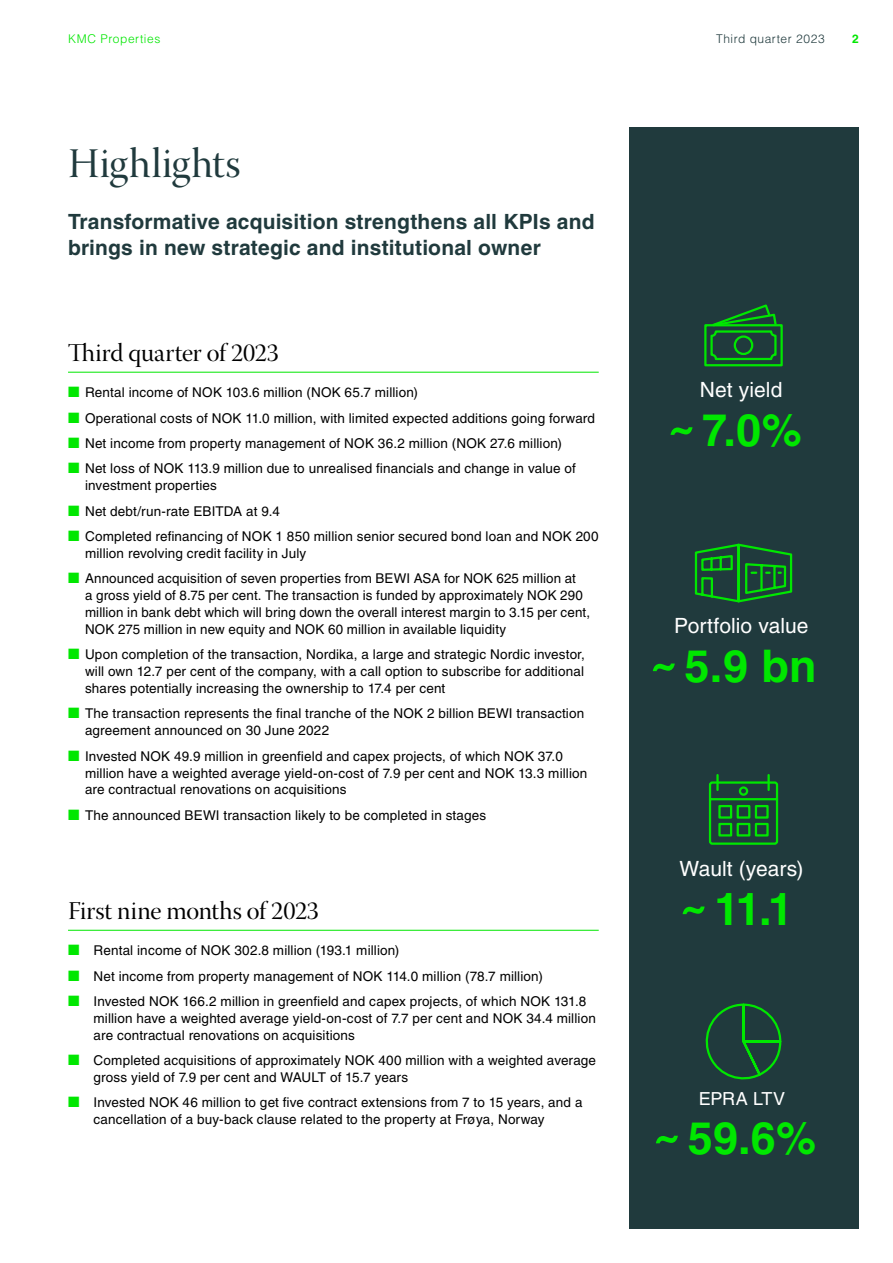
<style>
.page{position:relative;width:893px;height:1263px;background:#fff}
.page>*{position:absolute;margin:0;border:0;box-sizing:border-box;transform-origin:0 0}
.t1{font:700 45px "Helvetica LT Pro";color:#00e700}
.t2{font:42px "Warnock Pro Disp";letter-spacing:.01em;color:#203a3d}
.t3{font:25.5px "Warnock Pro Disp";letter-spacing:-.01em;color:#000}
.t4{font:700 21px/26.2px "Helvetica LT Pro";letter-spacing:.01em;color:#203a3d}
.t5{font:21px "Helvetica LT Pro";color:#fff}
.t6{font:18px "Helvetica LT Pro";letter-spacing:-.01em;color:#fff}
.t7{font:13.5px/16.8px "Helvetica LT Pro";letter-spacing:.01em;color:#000}
.t8{font:300 12px "Helvetica LT Pro";letter-spacing:.045em;color:#203a3d}
.t9{font:300 12px "Helvetica LT Pro";letter-spacing:.05em;color:#00e700}
.t10{font:700 12px "Helvetica LT Pro";color:#00e700}
.s1{color:#00e700}
.s2{font-size:60px}
</style>
<div class="page">
<div style="left:629px;top:128px;width:230px;height:1101px;background:#203a3d"></div>
<hr style="left:68px;top:372px;width:531px;height:1px;background:#00e700">
<hr style="left:68px;top:930px;width:531px;height:1px;background:#00e700">
<svg style="left:694px;top:543px;width:99px;height:60px"></svg>
<svg style="left:708px;top:781px;width:71px;height:64px"></svg>
<hr style="left:716px;top:775px;width:3px;height:15px;background:#00e700">
<hr style="left:767px;top:775px;width:3px;height:15px;background:#00e700">
<svg style="left:705px;top:1003px;width:77px;height:77px"></svg>
<div style="left:704px;top:324px;width:79px;height:42px;border:2px solid #00e700"></div>
<svg style="left:710px;top:304px;width:68px;height:23px"></svg>
<div style="left:710px;top:330px;width:67px;height:30px;border:2px solid #00e700;border-radius:4px"></div>
<div style="left:734px;top:335px;width:19px;height:20px;border:2px solid #00e700;border-radius:50%"></div>
<p class="t9" style="left:68px;top:31px;width:94px">KMC Properties</p>
<p class="t8" style="left:716px;top:31px;width:110px">Third quarter 2023</p>
<p class="t10" style="left:852px;top:31px;width:8px">2</p>
<h2 class="t2" style="left:68px;top:141px;width:174px">Highlights</h2>
<h3 class="t4" style="left:68px;top:208px;width:528px">Transformative acquisition strengthens all KPIs and brings in new strategic and institutional owner</h3>
<h3 class="t3" style="left:68px;top:339px;width:212px">Third quarter of 2023</h3>
<p class="t7" style="left:68px;top:384px;width:351px"><span class="s1">■</span> Rental income of NOK 103.6 million (NOK 65.7 million)</p>
<p class="t7" style="left:68px;top:409px;width:529px"><span class="s1">■</span> Operational costs of NOK 11.0 million, with limited expected additions going forward</p>
<p class="t7" style="left:68px;top:435px;width:495px"><span class="s1">■</span> Net income from property management of NOK 36.2 million (NOK 27.6 million)</p>
<p class="t7" style="left:85px;top:460px;width:492px;text-indent:-17px"><span class="s1">■</span> Net loss of NOK 113.9 million due to unrealised financials and change in value of investment properties</p>
<p class="t7" style="left:68px;top:502px;width:213px"><span class="s1">■</span> Net debt/run-rate EBITDA at 9.4</p>
<p class="t7" style="left:85px;top:528px;width:515px;text-indent:-17px"><span class="s1">■</span> Completed refinancing of NOK 1 850 million senior secured bond loan and NOK 200 million revolving credit facility in July</p>
<p class="t7" style="left:85px;top:570px;width:507px;text-indent:-17px"><span class="s1">■</span> Announced acquisition of seven properties from BEWI ASA for NOK 625 million at<br>a gross yield of 8.75 per cent. The transaction is funded by approximately NOK 290 million in bank debt which will bring down the overall interest margin to 3.15 per cent, NOK 275 million in new equity and NOK 60 million in available liquidity</p>
<p class="t7" style="left:85px;top:646px;width:501px;text-align:justify;text-indent:-17px"><span class="s1">■</span> Upon completion of the transaction, Nordika, a large and strategic Nordic investor, will own 12.7 per cent of the company, with a call option to subscribe for additional shares potentially increasing the ownership to 17.4 per cent</p>
<p class="t7" style="left:85px;top:705px;width:501px;text-indent:-17px"><span class="s1">■</span> The transaction represents the final tranche of the NOK 2 billion BEWI transaction agreement announced on 30 June 2022</p>
<p class="t7" style="left:85px;top:747px;width:504px;text-indent:-17px"><span class="s1">■</span> Invested NOK 49.9 million in greenfield and capex projects, of which NOK 37.0 million have a weighted average yield-on-cost of 7.9 per cent and NOK 13.3 million are contractual renovations on acquisitions</p>
<p class="t7" style="left:68px;top:807px;width:420px"><span class="s1">■</span> The announced BEWI transaction likely to be completed in stages</p>
<h3 class="t3" style="left:68px;top:897px;width:252px">First nine months of 2023</h3>
<p class="t7" style="left:68px;top:942px;width:333px"><span class="s1">■</span> Rental income of NOK 302.8 million (193.1 million)</p>
<p class="t7" style="left:68px;top:967px;width:476px"><span class="s1">■</span> Net income from property management of NOK 114.0 million (78.7 million)</p>
<p class="t7" style="left:94px;top:993px;width:504px;text-indent:-26px"><span class="s1">■</span> Invested NOK 166.2 million in greenfield and capex projects, of which NOK 131.8 million have a weighted average yield-on-cost of 7.7 per cent and NOK 34.4 million are contractual renovations on acquisitions</p>
<p class="t7" style="left:94px;top:1052px;width:504px;text-indent:-26px"><span class="s1">■</span> Completed acquisitions of approximately NOK 400 million with a weighted average gross yield of 7.9 per cent and WAULT of 15.7 years</p>
<p class="t7" style="left:94px;top:1094px;width:490px;text-indent:-26px"><span class="s1">■</span> Invested NOK 46 million to get five contract extensions from 7 to 15 years, and a cancellation of a buy-back clause related to the property at Frøya, Norway</p>
<h3 class="t5" style="left:700px;top:377px;width:84px">Net yield</h3>
<h1 class="t1" style="left:671px;top:403px;width:132px"><span class="s2">˜</span> 7.0%</h1>
<h3 class="t5" style="left:674px;top:613px;width:136px">Portfolio value</h3>
<h1 class="t1" style="left:654px;top:639px;width:165px"><span class="s2">˜</span> 5.9 bn</h1>
<h3 class="t5" style="left:680px;top:856px;width:125px">Wault (years)</h3>
<h1 class="t1" style="left:684px;top:882px;width:111px"><span class="s2">˜</span> 11.1</h1>
<h3 class="t6" style="left:699px;top:1088px;width:88px">EPRA LTV</h3>
<h1 class="t1" style="left:657px;top:1111px;width:161px"><span class="s2">˜</span> 59.6%</h1>
</div>
